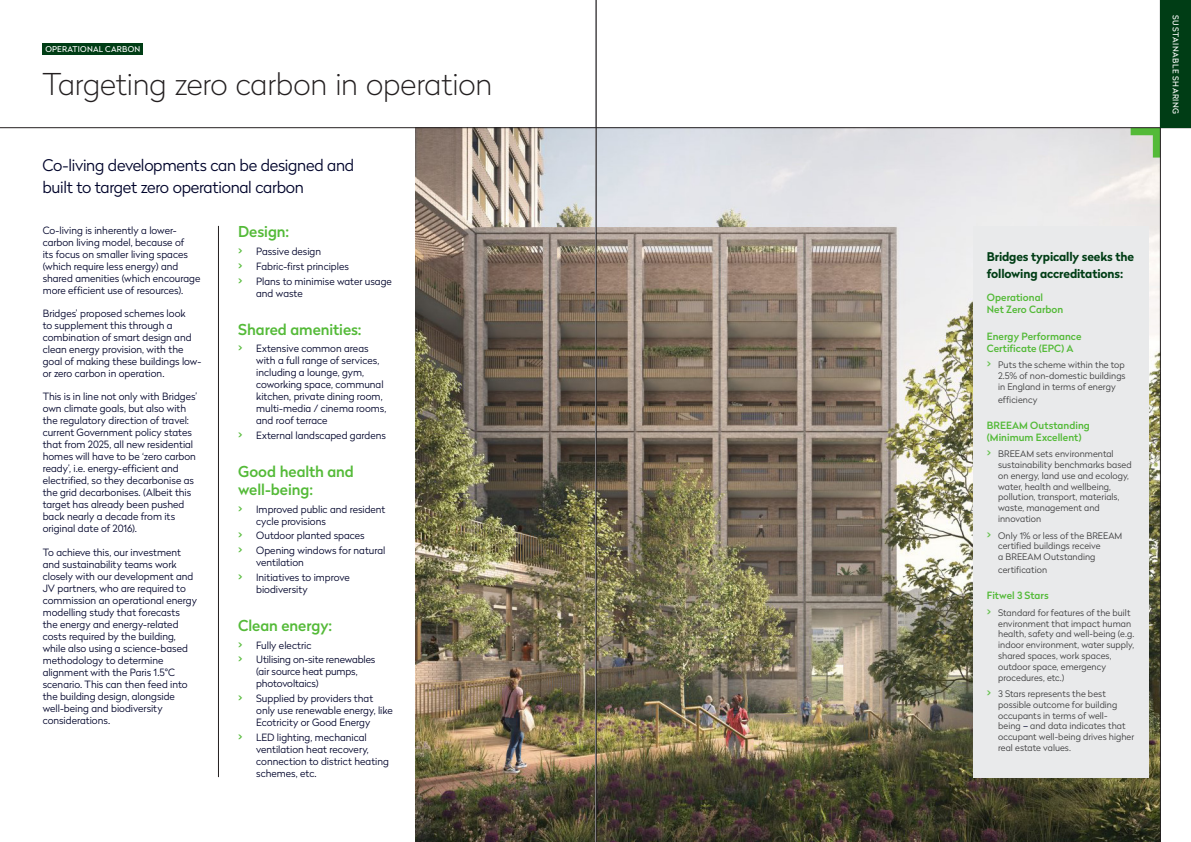
<style>
.page{position:relative;width:1191px;height:842px;background:#fff}
.page>*{position:absolute;margin:0;border:0;box-sizing:border-box;transform-origin:0 0}
.BODY_-_COPY{font:100 30px "Radikal";letter-spacing:-.005em;color:#231f20}
.Blue_Subtitle_20pt{font:300 16px/22px "Radikal";letter-spacing:-.02em;color:#00042b}
.Blue_Subtitle_20pt-2{font:500 15px/18px "Radikal";letter-spacing:-.005em;color:#54ba38}
.Blue_Subtitle_12pt{font:700 12px/17px "Radikal";letter-spacing:-.01em;color:#003d15}
.Blue_Subtitle_20pt-3{font:300 10px/12px "Radikal";color:#00042b}
.Blue_Subtitle_12pt-2{font:500 10px/12px "Radikal";letter-spacing:.005em;color:#54ba38}
.t1{font:300 9px/10.8px "Radikal";letter-spacing:.005em;color:#3e3e3f}
.BODY_-_COPY-2{font:8px "Radikal";letter-spacing:.055em;color:#fff}
.BODY_-_COPY-3{font:8px "Radikal";letter-spacing:.03em;color:#fff}
.s1{font-weight:400;font-size:12px;color:#54ba38}
.s2{font-weight:400;font-size:12px;color:#65c14c}
.s3{color:#00042b}
</style>
<div class="page">
<img style="left:415px;top:129px;width:745px;height:713px">
<hr style="left:595px;top:0;width:1px;height:842px;background:#b2b3b7">
<hr style="left:596px;top:0;width:1px;height:842px;background:#231f20">
<svg style="left:1130px;top:129px;width:30px;height:29px"></svg>
<hr style="left:1160px;top:0;width:1px;height:842px;background:#231f20">
<hr style="left:0;top:128px;width:1191px;height:1px;background:#231f20">
<div style="left:1160px;top:0;width:31px;height:128px;background:#003d15"></div>
<div style="left:43px;top:43px;width:100px;height:12px;background:#003d15"></div>
<div style="left:972px;top:226px;width:176px;height:551px;background:#e9eaeb"></div>
<hr style="left:218px;top:226px;width:1px;height:551px;background:#231f20">
<p class="BODY_-_COPY-3" style="left:45px;top:44px;width:96px">OPERATIONAL CARBON</p>
<p class="BODY_-_COPY" style="left:43px;top:63px;width:451px">Targeting zero carbon in operation</p>
<p class="Blue_Subtitle_20pt" style="left:43px;top:153px;width:313px">Co-living developments can be designed and built to target zero operational carbon</p>
<p class="Blue_Subtitle_20pt-3" style="left:43px;top:223px;width:159px">Co-living is inherently a lower&shy;carbon living model, because of<br>its focus on smaller living spaces (which require less energy) and shared amenities (which encourage more efficient use of resources).</p>
<p class="Blue_Subtitle_20pt-3" style="left:43px;top:307px;width:160px">Bridges’ proposed schemes look<br>to supplement this through a combination of smart design and clean energy provision, with the goal of making these buildings low&shy;or zero carbon in operation.</p>
<p class="Blue_Subtitle_20pt-3" style="left:43px;top:390px;width:156px">This is in line not only with Bridges’ own climate goals, but also with the regulatory direction of travel: current Government policy states that from 2025, all new residential homes will have to be ‘zero carbon ready’, i.e. energy-efficient and electrified, so they decarbonise as the grid decarbonises. (Albeit this target has already been pushed back nearly a decade from its original date of 2016).</p>
<p class="Blue_Subtitle_20pt-3" style="left:43px;top:545px;width:156px">To achieve this, our investment and sustainability teams work closely with our development and<br>JV partners, who are required to commission an operational energy modelling study that forecasts the energy and energy-related costs required by the building, while also using a science-based methodology to determine alignment with the Paris 1.5°C scenario. This can then feed into the building design, alongside well-being and biodiversity considerations.</p>
<p class="Blue_Subtitle_20pt-2" style="left:238px;top:222px;width:52px">Design:</p>
<p class="Blue_Subtitle_20pt-3" style="left:238px;top:245px;width:84px"><span class="s1">&gt;</span> Passive design</p>
<p class="Blue_Subtitle_20pt-3" style="left:238px;top:260px;width:112px"><span class="s1">&gt;</span> Fabric-first principles</p>
<p class="Blue_Subtitle_20pt-3" style="left:256px;top:275px;width:137px;text-indent:-18px"><span class="s1">&gt;</span> Plans to minimise water usage and waste</p>
<p class="Blue_Subtitle_20pt-2" style="left:238px;top:319px;width:125px">Shared amenities:</p>
<p class="Blue_Subtitle_20pt-3" style="left:256px;top:342px;width:132px;text-indent:-18px"><span class="s1">&gt;</span> Extensive common areas with a full range of services, including a lounge, gym, coworking space, communal kitchen, private dining room, multi-media / cinema rooms, and roof terrace</p>
<p class="Blue_Subtitle_20pt-3" style="left:238px;top:429px;width:149px"><span class="s1">&gt;</span> External landscaped gardens</p>
<p class="Blue_Subtitle_20pt-2" style="left:238px;top:462px;width:117px">Good health and well-being:</p>
<p class="Blue_Subtitle_20pt-3" style="left:256px;top:502px;width:131px;text-indent:-18px"><span class="s1">&gt;</span> Improved public and resident cycle provisions</p>
<p class="Blue_Subtitle_20pt-3" style="left:238px;top:529px;width:128px"><span class="s1">&gt;</span> Outdoor planted spaces</p>
<p class="Blue_Subtitle_20pt-3" style="left:256px;top:544px;width:131px;text-indent:-18px"><span class="s1">&gt;</span> Opening windows for natural ventilation</p>
<p class="Blue_Subtitle_20pt-3" style="left:256px;top:571px;width:95px;text-indent:-18px"><span class="s1">&gt;</span> Initiatives to improve biodiversity</p>
<p class="Blue_Subtitle_20pt-2" style="left:238px;top:616px;width:96px">Clean energy:</p>
<p class="Blue_Subtitle_20pt-3" style="left:238px;top:638px;width:75px"><span class="s1">&gt;</span> Fully electric</p>
<p class="Blue_Subtitle_20pt-3" style="left:256px;top:653px;width:121px;text-indent:-18px"><span class="s1">&gt;</span> Utilising on-site renewables (air source heat pumps, photovoltaics)</p>
<p class="Blue_Subtitle_20pt-3" style="left:256px;top:692px;width:138px;text-indent:-18px"><span class="s1">&gt;</span> Supplied by providers that only use renewable energy, like<br>Ecotricity or Good Energy</p>
<p class="Blue_Subtitle_20pt-3" style="left:256px;top:731px;width:134px;text-indent:-18px"><span class="s1">&gt;</span> LED lighting, mechanical ventilation heat recovery, connection to district heating schemes, etc.</p>
<p class="BODY_-_COPY-2" style="left:1181px;top:15px;width:101px;rotate:90deg">SUSTAINABLE SHARING</p>
<p class="Blue_Subtitle_12pt" style="left:986px;top:247px;width:149px">Bridges typically seeks the following accreditations:</p>
<p class="Blue_Subtitle_12pt-2" style="left:986px;top:291px;width:78px">Operational<br>Net Zero Carbon</p>
<p class="Blue_Subtitle_12pt-2" style="left:986px;top:329px;width:96px">Energy Performance<br>Certificate (EPC) A</p>
<p class="t1" style="left:998px;top:359px;width:129px;text-align:justify;text-indent:-11px"><span class="s2">&gt;</span> Puts the scheme within the top 2.5% of non-domestic buildings in England in terms of energy</p>
<p class="t1" style="left:998px;top:394px;width:41px">efficiency</p>
<p class="Blue_Subtitle_12pt-2" style="left:986px;top:419px;width:105px">BREEAM Outstanding (Minimum Excellent)</p>
<p class="t1" style="left:998px;top:448px;width:135px;text-indent:-11px"><span class="s2">&gt;</span> BREEAM sets environmental sustainability benchmarks based on energy, land use and ecology, water, health and wellbeing, pollution, transport, materials, waste, management and innovation</p>
<p class="t1" style="left:998px;top:529px;width:126px;text-indent:-11px"><span class="s2">&gt;</span> Only 1% or less of the BREEAM certified buildings receive<br>a BREEAM Outstanding</p>
<p class="t1" style="left:998px;top:564px;width:50px">certification</p>
<p class="Blue_Subtitle_12pt-2" style="left:986px;top:589px;width:63px">Fitwel 3 Stars</p>
<p class="t1" style="left:998px;top:607px;width:138px;text-indent:-11px"><span class="s2">&gt;</span> Standard for features of the built environment that impact human health, safety and well-being (e.g. indoor environment, water supply, shared spaces, work spaces, outdoor space, emergency procedures, etc.)</p>
<p class="t1" style="left:998px;top:688px;width:138px;text-indent:-11px"><span class="s2">&gt;</span> 3 Stars represents the best possible outcome for building occupants in terms of well-<br>being <span class="s3">–</span> and data indicates that occupant well-being drives higher real estate values.</p>
</div>
